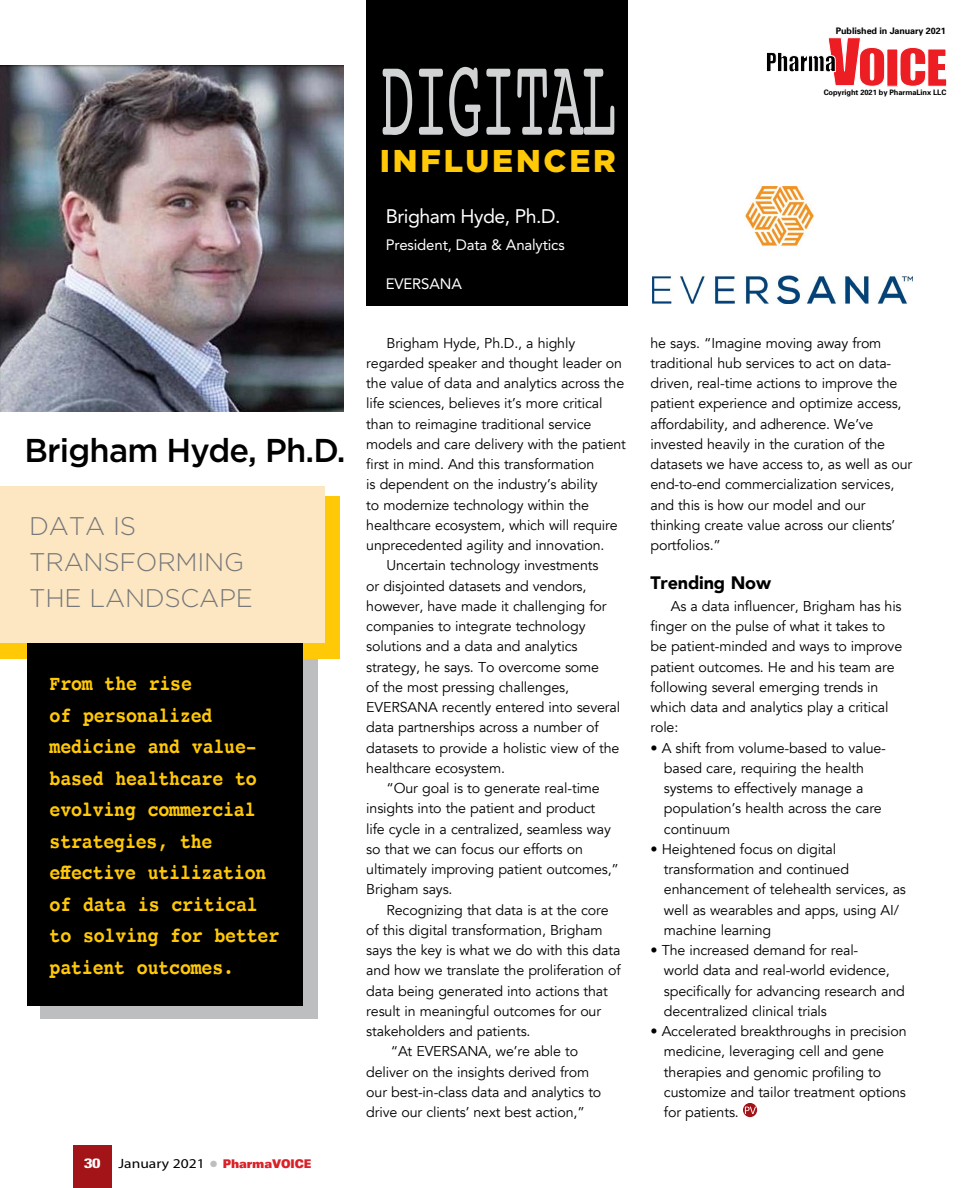
<style>
.page{position:relative;width:972px;height:1188px;background:#fff}
.page>*{position:absolute;margin:0;border:0;box-sizing:border-box;transform-origin:0 0}
.t1{font:114px "Courier";letter-spacing:-.02em;color:#d1d3d4;scale:.51 1}
.t2{font:500 33px "Gotham";letter-spacing:-.025em;color:#000}
.t3{font:900 31.5px "Gotham";letter-spacing:.09em;color:#ffc907}
.t4{font:300 25.5px/36px "Gotham";letter-spacing:-.01em;color:#77787b}
.t5{font:700 21px/31.5px "Courier";letter-spacing:-.01em;color:#ffc907;scale:.87 1}
.t6{font:19.5px "Avenir";letter-spacing:-.025em;color:#fff}
.t7{font:900 18px "Avenir";letter-spacing:-.01em;color:#000}
.t8{font:15px "Avenir";letter-spacing:-.01em;color:#fff}
.t9{font:14.25px/20.2px "Avenir";letter-spacing:-.01em;color:#000}
.t10{font:13.5px "Myriad MM 400 600";color:#000;scale:1.15 1}
.t11{font:700 condensed 13.5px "Univers";color:#fff;scale:1.4 1}
.t12{font:700 9px "Univers";letter-spacing:-.01em;color:#000}
.t13{font:700 7.5px "Univers";letter-spacing:-.01em;color:#000}
.s1{color:#bcbec0}
.s2{font-family:"Univers";font-weight:900;font-stretch:expanded;font-size:12px;color:#da2128}
</style>
<div class="page">
<div style="left:40px;top:658px;width:277px;height:361px;background:#bcbec0"></div>
<div style="left:0;top:496px;width:339px;height:163px;background:#ffc907"></div>
<img style="left:0;top:66px;width:344px;height:345px">
<div style="left:0;top:486px;width:325px;height:156px;background:#fde7c2"></div>
<div style="left:27px;top:643px;width:276px;height:363px;background:#000"></div>
<div style="left:366px;top:0;width:261px;height:305px;background:#000"></div>
<svg style="left:743px;top:1103px;width:14px;height:14px"></svg>
<svg style="left:745px;top:1107px;width:11px;height:7px"></svg>
<img style="left:652px;top:186px;width:261px;height:118px">
<div style="left:887px;top:49px;width:11px;height:37px;background:#ed1d24"></div>
<div style="left:887px;top:49px;width:11px;height:37px;border:1px solid #fff"></div>
<svg style="left:900px;top:47px;width:47px;height:39px"></svg>
<svg style="left:767px;top:38px;width:118px;height:48px"></svg>
<div style="left:73px;top:1145px;width:39px;height:43px;background:#a31418"></div>
<h2 class="t2" style="left:25px;top:428px;width:323px">Brigham Hyde, Ph.D.</h2>
<h3 class="t4" style="left:29px;top:507px;width:225px">DATA IS<br>TRANSFORMING<br>THE LANDSCAPE</h3>
<h3 class="t5" style="left:50px;top:667px;width:266px">From the rise<br>of personalized medicine and value&shy;based healthcare to evolving commercial strategies, the effective utilization of data is critical to solving for better patient outcomes.</h3>
<p class="t11" style="left:84px;top:1155px;width:13px">30</p>
<p class="t10" style="left:119px;top:1157px;width:169px">January 2021 <span class="s1">●</span> <span class="s2">PharmaVOICE</span></p>
<h1 class="t1" style="left:380px;top:11px;width:467px">DIGITAL</h1>
<h3 class="t3" style="left:380px;top:139px;width:238px">INFLUENCER</h3>
<h3 class="t6" style="left:386px;top:205px;width:176px">Brigham Hyde, Ph.D.</h3>
<p class="t8" style="left:386px;top:236px;width:180px">President, Data &amp; Analytics</p>
<p class="t8" style="left:386px;top:275px;width:78px">EVERSANA</p>
<p class="t9" style="left:387px;top:333px;width:190px">Brigham Hyde, Ph.D., a highly</p>
<p class="t9" style="left:366px;top:353px;width:257px">regarded speaker and thought leader on</p>
<p class="t9" style="left:366px;top:373px;width:259px">the value of data and analytics across the</p>
<p class="t9" style="left:366px;top:394px;width:238px">life sciences, believes it’s more critical</p>
<p class="t9" style="left:366px;top:414px;width:227px">than to reimagine traditional service</p>
<p class="t9" style="left:366px;top:434px;width:261px">models and care delivery with the patient</p>
<p class="t9" style="left:366px;top:454px;width:230px">first in mind. And this transformation</p>
<p class="t9" style="left:366px;top:475px;width:233px">is dependent on the industry’s ability</p>
<p class="t9" style="left:366px;top:495px;width:224px">to modernize technology within the</p>
<p class="t9" style="left:366px;top:515px;width:253px">healthcare ecosystem, which will require</p>
<p class="t9" style="left:366px;top:535px;width:240px">unprecedented agility and innovation.</p>
<p class="t9" style="left:387px;top:556px;width:213px">Uncertain technology investments</p>
<p class="t9" style="left:366px;top:576px;width:222px">or disjointed datasets and vendors,</p>
<p class="t9" style="left:366px;top:596px;width:242px">however, have made it challenging for</p>
<p class="t9" style="left:366px;top:616px;width:221px">companies to integrate technology</p>
<p class="t9" style="left:366px;top:637px;width:213px">solutions and a data and analytics</p>
<p class="t9" style="left:366px;top:657px;width:234px">strategy, he says. To overcome some</p>
<p class="t9" style="left:366px;top:677px;width:204px">of the most pressing challenges,</p>
<p class="t9" style="left:366px;top:697px;width:255px">EVERSANA recently entered into several</p>
<p class="t9" style="left:366px;top:718px;width:234px">data partnerships across a number of</p>
<p class="t9" style="left:366px;top:738px;width:255px">datasets to provide a holistic view of the</p>
<p class="t9" style="left:366px;top:758px;width:140px">healthcare ecosystem.</p>
<p class="t9" style="left:387px;top:778px;width:215px">“Our goal is to generate real-time</p>
<p class="t9" style="left:366px;top:799px;width:231px">insights into the patient and product</p>
<p class="t9" style="left:366px;top:819px;width:246px">life cycle in a centralized, seamless way</p>
<p class="t9" style="left:366px;top:839px;width:218px">so that we can focus our efforts on</p>
<p class="t9" style="left:366px;top:859px;width:254px">ultimately improving patient outcomes,”</p>
<p class="t9" style="left:366px;top:880px;width:88px">Brigham says.</p>
<p class="t9" style="left:387px;top:900px;width:224px">Recognizing that data is at the core</p>
<p class="t9" style="left:366px;top:920px;width:238px">of this digital transformation, Brigham</p>
<p class="t9" style="left:366px;top:940px;width:256px">says the key is what we do with this data</p>
<p class="t9" style="left:366px;top:961px;width:256px">and how we translate the proliferation of</p>
<p class="t9" style="left:366px;top:981px;width:243px">data being generated into actions that</p>
<p class="t9" style="left:366px;top:1001px;width:236px">result in meaningful outcomes for our</p>
<p class="t9" style="left:366px;top:1021px;width:166px">stakeholders and patients.</p>
<p class="t9" style="left:391px;top:1042px;width:189px">“At EVERSANA, we’re able to</p>
<p class="t9" style="left:366px;top:1062px;width:224px">deliver on the insights derived from</p>
<p class="t9" style="left:366px;top:1082px;width:237px">our best-in-class data and analytics to</p>
<p class="t9" style="left:366px;top:1102px;width:220px">drive our clients’ next best action,”</p>
<p class="t12" style="left:836px;top:25px;width:111px">Published in January 2021</p>
<p class="t13" style="left:824px;top:87px;width:124px">Copyright 2021 by PharmaLinx LLC</p>
<p class="t9" style="left:650px;top:333px;width:263px">he says. “Imagine moving away from traditional hub services to act on data&shy;driven, real-time actions to improve the patient experience and optimize access, affordability, and adherence. We’ve invested heavily in the curation of the datasets we have access to, as well as our end-to-end commercialization services, and this is how our model and our thinking create value across our clients’ portfolios.”</p>
<p class="t7" style="left:650px;top:567px;width:122px">Trending Now</p>
<p class="t9" style="left:650px;top:596px;width:253px;text-indent:20px">As a data influencer, Brigham has his finger on the pulse of what it takes to be patient-minded and ways to improve patient outcomes. He and his team are following several emerging trends in which data and analytics play a critical role:</p>
<p class="t9" style="left:664px;top:738px;width:224px;text-indent:-13px">• A shift from volume-based to value&shy;based care, requiring the health systems to effectively manage a population’s health across the care continuum</p>
<p class="t9" style="left:664px;top:839px;width:244px;text-indent:-13px">• Heightened focus on digital transformation and continued enhancement of telehealth services, as well as wearables and apps, using AI/ machine learning</p>
<p class="t9" style="left:664px;top:940px;width:242px;text-indent:-13px">• The increased demand for real-<br>world data and real-world evidence, specifically for advancing research and decentralized clinical trials</p>
<p class="t9" style="left:664px;top:1021px;width:244px;text-indent:-13px">• Accelerated breakthroughs in precision medicine, leveraging cell and gene therapies and genomic profiling to customize and tailor treatment options for patients.</p>
</div>
